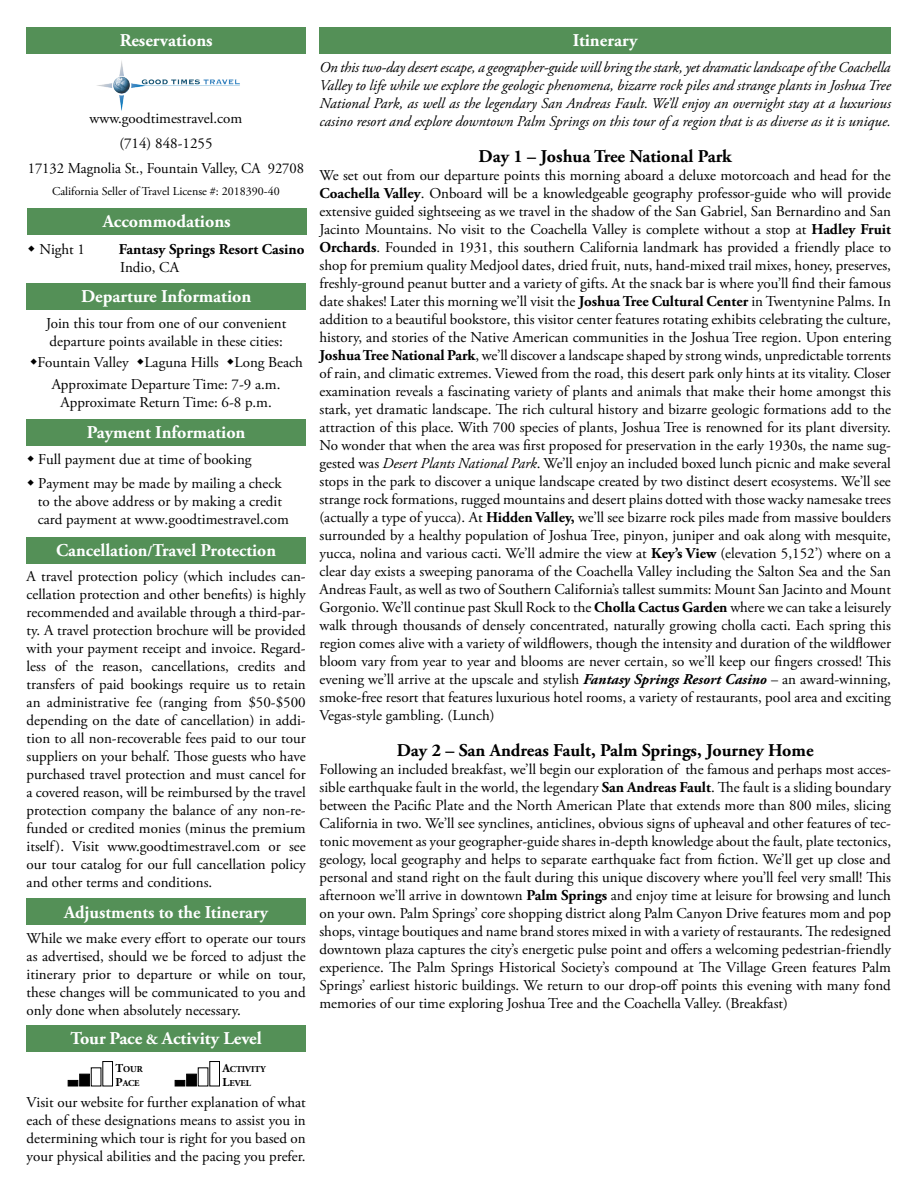
<style>
.page{position:relative;width:918px;height:1188px;background:#fff}
.page>*{position:absolute;margin:0;border:0;box-sizing:border-box;transform-origin:0 0}
.t1{font:700 18px "Adobe Garamond Pro";color:#fff}
.t2{font:700 18px "Adobe Garamond Pro";color:#000}
.t3{font:15px/18px "Adobe Garamond Pro";color:#000;text-align:justify}
.t4{font:italic 15px/18px "Adobe Garamond Pro";color:#000;text-align:justify}
.t5{font:700 15px "Adobe Garamond Pro";color:#000}
.t6{font:12px "Adobe Garamond Pro";color:#000}
.t7{font:700 9px "Adobe Garamond Pro";color:#000}
.s1{font-size:15px}
.s2{font-size:12px}
.s3{font-weight:700}
.s4{font-style:italic}
.s5{font-weight:700;font-style:italic}
</style>
<div class="page">
<div style="left:319px;top:27px;width:572px;height:26px;background:#549057"></div>
<div style="left:27px;top:283px;width:279px;height:26px;background:#549057"></div>
<div style="left:27px;top:420px;width:279px;height:26px;background:#549057"></div>
<div style="left:27px;top:537px;width:279px;height:26px;background:#549057"></div>
<div style="left:27px;top:1026px;width:279px;height:26px;background:#549057"></div>
<div style="left:209px;top:1061px;width:11px;height:25px;border:1px solid #000"></div>
<div style="left:186px;top:1074px;width:11px;height:12px;background:#000;border:1px solid #000"></div>
<div style="left:175px;top:1080px;width:10px;height:6px;background:#000"></div>
<div style="left:102px;top:1061px;width:11px;height:25px;border:1px solid #000"></div>
<div style="left:79px;top:1074px;width:11px;height:12px;background:#000;border:1px solid #000"></div>
<div style="left:68px;top:1080px;width:10px;height:6px;background:#000;border:1px solid #000"></div>
<img style="left:97px;top:61px;width:143px;height:50px">
<div style="left:27px;top:27px;width:279px;height:26px;background:#549057"></div>
<div style="left:27px;top:899px;width:279px;height:26px;background:#549057"></div>
<div style="left:27px;top:208px;width:279px;height:26px;background:#549057"></div>
<p class="t1" style="left:120px;top:29px;width:94px">Reservations</p>
<p class="t3" style="left:90px;top:110px;width:154px">www.goodtimestravel.com</p>
<p class="t3" style="left:119px;top:135px;width:95px">(714) 848-1255</p>
<p class="t3" style="left:28px;top:160px;width:278px">17132 Magnolia St., Fountain Valley, CA 92708</p>
<p class="t6" style="left:52px;top:184px;width:229px">California Seller of Travel License #: 2018390-40</p>
<p class="t1" style="left:103px;top:211px;width:129px">Accommodations</p>
<p class="t3" style="left:40px;top:241px;width:47px">Night 1</p>
<p class="t5" style="left:119px;top:240px;width:187px">Fantasy Springs Resort Casino</p>
<p class="t3" style="left:120px;top:259px;width:60px">Indio, CA</p>
<p class="t1" style="left:81px;top:286px;width:172px">Departure Information</p>
<p class="t3" style="left:46px;top:314px;width:242px">Join this tour from one of our convenient departure points available in these cities:</p>
<p class="t3" style="left:38px;top:354px;width:267px">Fountain Valley Laguna Hills Long Beach</p>
<p class="t3" style="left:52px;top:376px;width:230px">Approximate Departure Time: 7-9 a.m.</p>
<p class="t3" style="left:61px;top:394px;width:213px">Approximate Return Time: 6-8 p.m.</p>
<p class="t1" style="left:87px;top:422px;width:160px">Payment Information</p>
<p class="t3" style="left:38px;top:451px;width:215px">Full payment due at time of booking</p>
<p class="t3" style="left:38px;top:475px;width:245px">Payment may be made by mailing a check</p>
<p class="t3" style="left:38px;top:493px;width:246px">to the above address or by making a credit</p>
<p class="t3" style="left:38px;top:511px;width:253px">card payment at www.goodtimestravel.com</p>
<p class="t1" style="left:56px;top:540px;width:221px">Cancellation<span class="s1">/</span>Travel Protection</p>
<p class="t3" style="left:27px;top:568px;width:281px">A travel protection policy (which includes can&shy;cellation protection and other benefits) is highly recommended and available through a third-par&shy;ty. A travel protection brochure will be provided with your payment receipt and invoice. Regard&shy;less of the reason, cancellations, credits and transfers of paid bookings require us to retain an administrative fee (ranging from $50-$500 depending on the date of cancellation) in addi&shy;tion to all non-recoverable fees paid to our tour suppliers on your behalf. Those guests who have purchased travel protection and must cancel for a covered reason, will be reimbursed by the travel protection company the balance of any non-re&shy;funded or credited monies (minus the premium itself). Visit www.goodtimestravel.com or see our tour catalog for our full cancellation policy and other terms and conditions.</p>
<p class="t1" style="left:64px;top:901px;width:206px">Adjustments to the Itinerary</p>
<p class="t3" style="left:27px;top:929px;width:281px">While we make every effort to operate our tours as advertised, should we be forced to adjust the itinerary prior to departure or while on tour, these changes will be communicated to you and only done when absolutely necessary.</p>
<p class="t1" style="left:71px;top:1028px;width:193px">Tour Pace <span class="s1">&amp;</span> Activity Level</p>
<p class="t7" style="left:222px;top:1064px;width:45px"><span class="s2">A</span>CTIVITY</p>
<p class="t7" style="left:222px;top:1078px;width:30px"><span class="s2">L</span>EVEL</p>
<p class="t7" style="left:115px;top:1064px;width:29px"><span class="s2">T</span>OUR</p>
<p class="t7" style="left:115px;top:1078px;width:26px"><span class="s2">P</span>ACE</p>
<p class="t3" style="left:27px;top:1093px;width:281px">Visit our website for further explanation of what each of these designations means to assist you in determining which tour is right for you based on your physical abilities and the pacing you prefer.</p>
<p class="t1" style="left:573px;top:29px;width:66px">Itinerary</p>
<p class="t4" style="left:320px;top:59px;width:573px">On this two-day desert escape, a geographer-guide will bring the stark, yet dramatic landscape of the Coachella Valley to life while we explore the geologic phenomena, bizarre rock piles and strange plants in Joshua Tree National Park, as well as the legendary San Andreas Fault. We’ll enjoy an overnight stay at a luxurious casino resort and explore downtown Palm Springs on this tour of a region that is as diverse as it is unique.</p>
<p class="t2" style="left:479px;top:146px;width:255px">Day 1 – Joshua Tree National Park</p>
<p class="t3" style="left:320px;top:167px;width:573px">We set out from our departure points this morning aboard a deluxe motorcoach and head for the <span class="s3">Coachella Valley</span>. Onboard will be a knowledgeable geography professor-guide who will provide extensive guided sightseeing as we travel in the shadow of the San Gabriel, San Bernardino and San Jacinto Mountains. No visit to the Coachella Valley is complete without a stop at <span class="s3">Hadley Fruit Orchards</span>. Founded in 1931, this southern California landmark has provided a friendly place to shop for premium quality Medjool dates, dried fruit, nuts, hand-mixed trail mixes, honey, preserves, freshly-ground peanut butter and a variety of gifts. At the snack bar is where you’ll find their famous date shakes! Later this morning we’ll visit the <span class="s3">Joshua Tree Cultural Center</span> in Twentynine Palms. In addition to a beautiful bookstore, this visitor center features rotating exhibits celebrating the culture, history, and stories of the Native American communities in the Joshua Tree region. Upon entering <span class="s3">Joshua Tree National Park</span>, we’ll discover a landscape shaped by strong winds, unpredictable torrents of rain, and climatic extremes. Viewed from the road, this desert park only hints at its vitality. Closer examination reveals a fascinating variety of plants and animals that make their home amongst this stark, yet dramatic landscape. The rich cultural history and bizarre geologic formations add to the attraction of this place. With 700 species of plants, Joshua Tree is renowned for its plant diversity.<br>No wonder that when the area was first proposed for preservation in the early 1930s, the name sug&shy;gested was <span class="s4">Desert Plants National Park</span>. We’ll enjoy an included boxed lunch picnic and make several stops in the park to discover a unique landscape created by two distinct desert ecosystems. We’ll see strange rock formations, rugged mountains and desert plains dotted with those wacky namesake trees (actually a type of yucca). At <span class="s3">Hidden Valley,</span> we’ll see bizarre rock piles made from massive boulders surrounded by a healthy population of Joshua Tree, pinyon, juniper and oak along with mesquite, yucca, nolina and various cacti. We’ll admire the view at <span class="s3">Key’s View</span> (elevation 5,152’) where on a clear day exists a sweeping panorama of the Coachella Valley including the Salton Sea and the San Andreas Fault, as well as two of Southern California’s tallest summits: Mount San Jacinto and Mount Gorgonio. We’ll continue past Skull Rock to the <span class="s3">Cholla Cactus Garden</span> where we can take a leisurely walk through thousands of densely concentrated, naturally growing cholla cacti. Each spring this region comes alive with a variety of wildflowers, though the intensity and duration of the wildflower bloom vary from year to year and blooms are never certain, so we’ll keep our fingers crossed! This evening we’ll arrive at the upscale and stylish <span class="s5">Fantasy Springs Resort Casino</span> – an award-winning, smoke-free resort that features luxurious hotel rooms, a variety of restaurants, pool area and exciting Vegas-style gambling. (Lunch)</p>
<p class="t2" style="left:397px;top:740px;width:418px">Day 2 – San Andreas Fault, Palm Springs, Journey Home</p>
<p class="t3" style="left:320px;top:761px;width:573px">Following an included breakfast, we’ll begin our exploration of the famous and perhaps most acces&shy;sible earthquake fault in the world, the legendary <span class="s3">San Andreas Fault</span>. The fault is a sliding boundary between the Pacific Plate and the North American Plate that extends more than 800 miles, slicing California in two. We’ll see synclines, anticlines, obvious signs of upheaval and other features of tec&shy;tonic movement as your geographer-guide shares in-depth knowledge about the fault, plate tectonics, geology, local geography and helps to separate earthquake fact from fiction. We’ll get up close and personal and stand right on the fault during this unique discovery where you’ll feel very small! This afternoon we’ll arrive in downtown <span class="s3">Palm Springs</span> and enjoy time at leisure for browsing and lunch on your own. Palm Springs’ core shopping district along Palm Canyon Drive features mom and pop shops, vintage boutiques and name brand stores mixed in with a variety of restaurants. The redesigned downtown plaza captures the city’s energetic pulse point and offers a welcoming pedestrian-friendly experience. The Palm Springs Historical Society’s compound at The Village Green features Palm Springs’ earliest historic buildings. We return to our drop-off points this evening with many fond memories of our time exploring Joshua Tree and the Coachella Valley. (Breakfast)</p>
</div>
